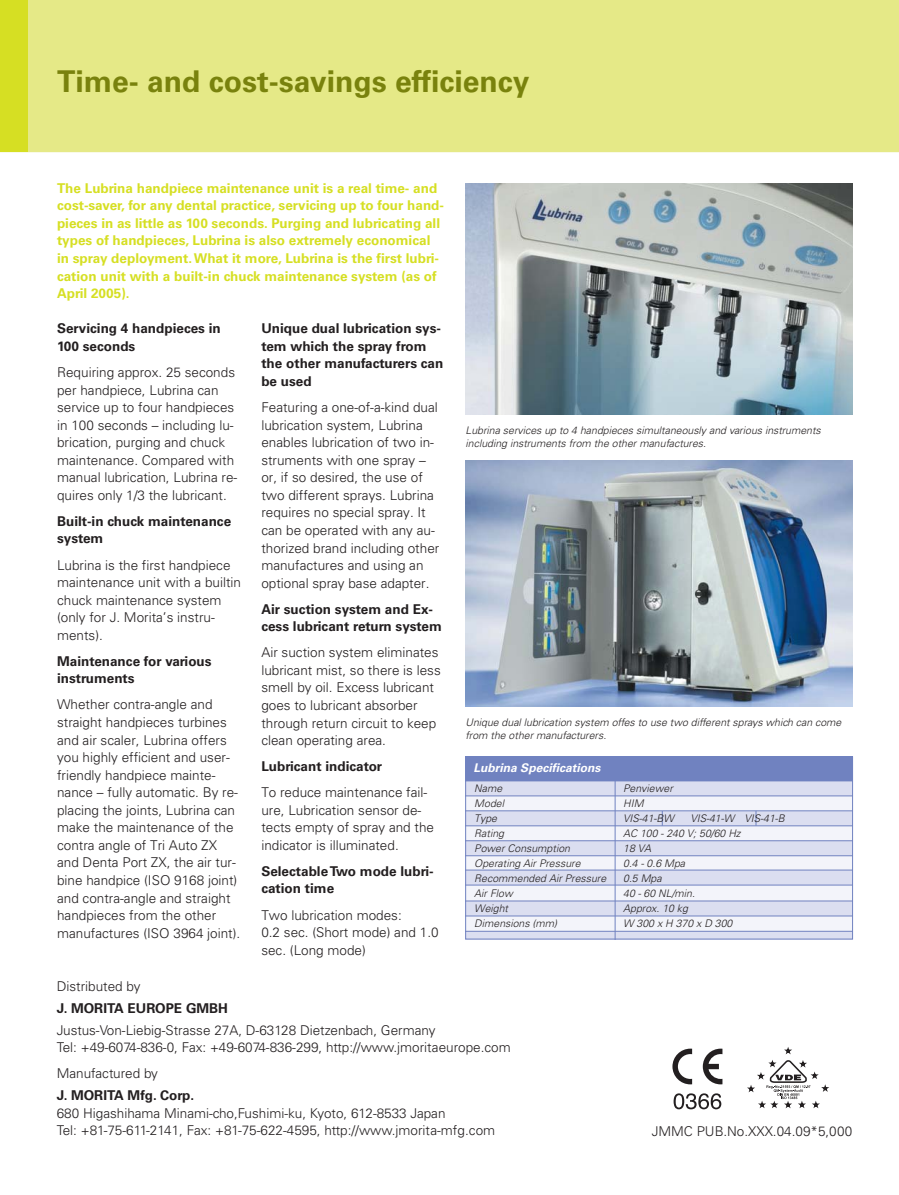
<style>
.page{position:relative;width:899px;height:1195px;background:#fff}
.page>*{position:absolute;margin:0;border:0;box-sizing:border-box;transform-origin:0 0}
.t1{font:700 30px "Univers";color:#79820d}
.t2{font:300 13.5px/17.5px "Univers";color:#231f20}
.t3{font:700 13.5px/17.5px "Univers";color:#d6df23}
.t4{font:700 13.5px/17.5px "Univers";color:#231f20}
.t5{font:italic 700 12px "Univers";color:#fff}
.t6{font:italic 300 10.5px/13.6px "Univers";color:#231f20}
</style>
<div class="page">
<div style="left:27px;top:0;width:871px;height:152px;background:#e5e987"></div>
<div style="left:0;top:0;width:27px;height:152px;background:#d6df23"></div>
<div style="left:465px;top:757px;width:387px;height:182px;background:#f3f4fa"></div>
<svg style="left:467px;top:781px;width:383px;height:15px;background:#d3d7ec"></svg>
<svg style="left:467px;top:840px;width:383px;height:16px;background:#cfd4ea"></svg>
<svg style="left:467px;top:870px;width:383px;height:15px;background:#d3d7ec"></svg>
<svg style="left:467px;top:901px;width:383px;height:15px;background:#d3d7ec"></svg>
<svg style="left:467px;top:931px;width:383px;height:6px;background:#ccd1e9"></svg>
<svg style="left:467px;top:810px;width:383px;height:16px;background:#cfd4ea"></svg>
<hr style="left:614px;top:781px;width:1px;height:158px;background:#7082c0">
<div style="left:465px;top:757px;width:387px;height:24px;background:#7082c0"></div>
<div style="left:465px;top:757px;width:387px;height:182px;border:1px solid #7082c0"></div>
<img style="left:465px;top:460px;width:387px;height:246px">
<img style="left:465px;top:184px;width:387px;height:230px">
<svg style="left:747px;top:1047px;width:82px;height:61px"></svg>
<svg style="left:673px;top:1093px;width:48px;height:16px"></svg>
<svg style="left:672px;top:1048px;width:20px;height:36px"></svg>
<svg style="left:702px;top:1048px;width:20px;height:36px"></svg>
<h1 class="t1" style="left:57px;top:70px;width:474px">Time- and cost-savings efficiency</h1>
<p class="t3" style="left:57px;top:180px;width:388px">The Lubrina handpiece maintenance unit is a real time- and cost-saver, for any dental practice, servicing up to four hand&shy;pieces in as little as 100 seconds. Purging and lubricating all types of handpieces, Lubrina is also extremely economical in spray deployment. What it more, Lubrina is the first lubri&shy;cation unit with a built-in chuck maintenance system (as of April 2005).</p>
<p class="t4" style="left:261px;top:321px;width:183px">Unique dual lubrication sys&shy;tem which the spray from the other manufacturers can be used</p>
<p class="t2" style="left:261px;top:400px;width:179px">Featuring a one-of-a-kind dual lubrication system, Lubrina enables lubrication of two in&shy;struments with one spray – or, if so desired, the use of two different sprays. Lubrina requires no special spray. It can be operated with any au&shy;thorized brand including other manufactures and using an optional spray base adapter.</p>
<p class="t4" style="left:261px;top:601px;width:182px">Air suction system and Ex&shy;cess lubricant return system</p>
<p class="t2" style="left:261px;top:645px;width:181px">Air suction system eliminates lubricant mist, so there is less smell by oil. Excess lubricant goes to lubricant absorber through return circuit to keep clean operating area.</p>
<p class="t4" style="left:261px;top:759px;width:122px">Lubricant indicator</p>
<p class="t2" style="left:261px;top:785px;width:174px">To reduce maintenance fail&shy;ure, Lubrication sensor de&shy;tects empty of spray and the indicator is illuminated.</p>
<p class="t4" style="left:261px;top:863px;width:174px">Selectable Two mode lubri&shy;cation time</p>
<p class="t2" style="left:261px;top:907px;width:179px">Two lubrication modes:<br>0.2 sec. (Short mode) and 1.0 sec. (Long mode)</p>
<p class="t4" style="left:57px;top:321px;width:165px">Servicing 4 handpieces in<br>100 seconds</p>
<p class="t2" style="left:57px;top:364px;width:182px">Requiring approx. 25 seconds per handpiece, Lubrina can service up to four handpieces in 100 seconds – including lu&shy;brication, purging and chuck maintenance. Compared with manual lubrication, Lubrina re&shy;quires only 1/3 the lubricant.</p>
<p class="t4" style="left:57px;top:513px;width:175px">Built-in chuck maintenance system</p>
<p class="t2" style="left:57px;top:557px;width:185px">Lubrina is the first handpiece maintenance unit with a builtin chuck maintenance system (only for J. Morita’s instru&shy;ments).</p>
<p class="t4" style="left:57px;top:653px;width:156px">Maintenance for various instruments</p>
<p class="t2" style="left:57px;top:697px;width:185px">Whether contra-angle and straight handpieces turbines and air scaler, Lubrina offers you highly efficient and user&shy;friendly handpiece mainte&shy;nance – fully automatic. By re&shy;placing the joints, Lubrina can make the maintenance of the contra angle of Tri Auto ZX and Denta Port ZX, the air tur&shy;bine handpice (ISO 9168 joint) and contra-angle and straight handpieces from the other manufactures (ISO 3964 joint).</p>
<p class="t6" style="left:465px;top:424px;width:358px">Lubrina services up to 4 handpieces simultaneously and various instruments including instruments from the other manufactures.</p>
<p class="t6" style="left:465px;top:716px;width:379px">Unique dual lubrication system offes to use two different sprays which can come from the other manufacturers.</p>
<p class="t5" style="left:473px;top:763px;width:131px">Lubrina Specifications</p>
<p class="t6" style="left:474px;top:782px;width:32px">Name</p>
<p class="t6" style="left:623px;top:782px;width:53px">Penviewer</p>
<p class="t6" style="left:474px;top:797px;width:33px">Model</p>
<p class="t6" style="left:623px;top:797px;width:24px">HIM</p>
<p class="t6" style="left:474px;top:812px;width:26px">Type</p>
<p class="t6" style="left:623px;top:812px;width:52px">VIS-41-BW</p>
<p class="t6" style="left:690px;top:812px;width:98px">VIS-41-W VIS-41-B</p>
<p class="t6" style="left:474px;top:827px;width:33px">Rating</p>
<p class="t6" style="left:623px;top:827px;width:121px">AC 100 - 240 V; 50/60 Hz</p>
<p class="t6" style="left:474px;top:842px;width:99px">Power Consumption</p>
<p class="t6" style="left:623px;top:842px;width:30px">18 VA</p>
<p class="t6" style="left:474px;top:857px;width:110px">Operating Air Pressure</p>
<p class="t6" style="left:623px;top:857px;width:65px">0.4 - 0.6 Mpa</p>
<p class="t6" style="left:474px;top:872px;width:135px">Recommended Air Pressure</p>
<p class="t6" style="left:623px;top:872px;width:42px">0.5 Mpa</p>
<p class="t6" style="left:474px;top:887px;width:42px">Air Flow</p>
<p class="t6" style="left:623px;top:887px;width:75px">40 - 60 NL/min.</p>
<p class="t6" style="left:474px;top:902px;width:37px">Weight</p>
<p class="t6" style="left:623px;top:902px;width:68px">Approx. 10 kg</p>
<p class="t6" style="left:474px;top:917px;width:86px">Dimensions (mm)</p>
<p class="t6" style="left:623px;top:917px;width:113px">W 300 x H 370 x D 300</p>
<p class="t2" style="left:57px;top:979px;width:85px">Distributed by</p>
<p class="t4" style="left:57px;top:1000px;width:173px">J. MORITA EUROPE GMBH</p>
<p class="t2" style="left:57px;top:1022px;width:455px">Justus-Von-Liebig-Strasse 27A, D-63128 Dietzenbach, Germany<br>Tel: +49-6074-836-0, Fax: +49-6074-836-299, http://www.jmoritaeurope.com</p>
<p class="t2" style="left:57px;top:1066px;width:103px">Manufactured by</p>
<p class="t4" style="left:57px;top:1088px;width:139px">J. MORITA Mfg. Corp.</p>
<p class="t2" style="left:57px;top:1105px;width:440px">680 Higashihama Minami-cho,Fushimi-ku, Kyoto, 612-8533 Japan<br>Tel: +81-75-611-2141, Fax: +81-75-622-4595, http://www.jmorita-mfg.com</p>
<p class="t2" style="left:651px;top:1123px;width:202px">JMMC PUB.No.XXX.04.09*5,000</p>
</div>
